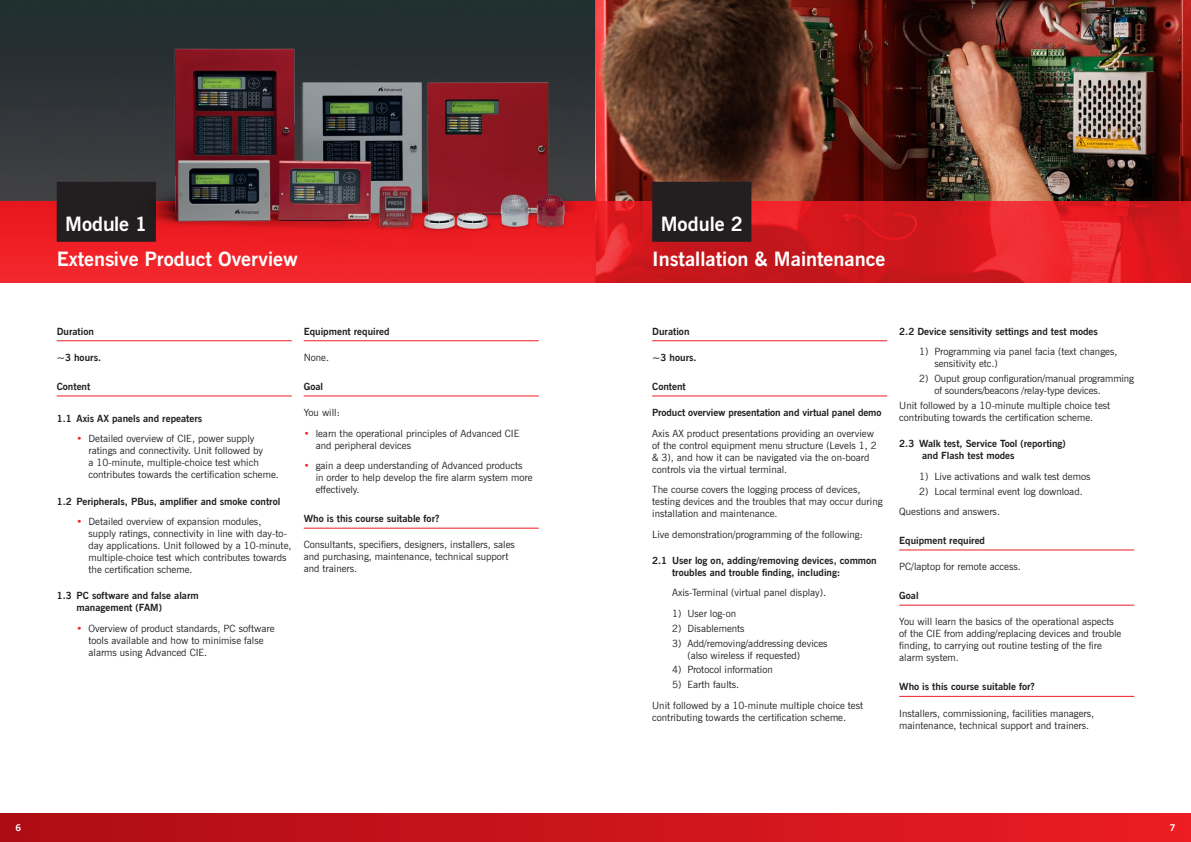
<style>
.page{position:relative;width:1191px;height:842px;background:#fff}
.page>*{position:absolute;margin:0;border:0;box-sizing:border-box;transform-origin:0 0}
.t1{font:700 20px "News Gothic BT";color:#fff}
.t2{font:10px/12px "News Gothic BT";color:#231f20}
.t3{font:700 10px/12px "News Gothic BT";color:#231f20}
.t4{font:700 9.4px "News Gothic BT";color:#fff}
.s1{color:#ee1d23}
</style>
<div class="page">
<img style="left:0;top:0;width:595px;height:201px">
<img style="left:595px;top:0;width:596px;height:201px">
<div style="left:0;top:201px;width:595px;height:82px;background:linear-gradient(to right,#f02329,#f2282e)"></div>
<svg style="left:595px;top:201px;width:596px;height:82px;background:#d81d22"></svg>
<div style="left:57px;top:182px;width:99px;height:60px;background:#231f20"></div>
<hr style="left:57px;top:340px;width:235px;height:1px;background:#ee1d23">
<hr style="left:57px;top:396px;width:235px;height:1px;background:#ee1d23">
<hr style="left:304px;top:340px;width:235px;height:1px;background:#ee1d23">
<hr style="left:304px;top:396px;width:235px;height:1px;background:#ee1d23">
<hr style="left:304px;top:528px;width:235px;height:1px;background:#ee1d23">
<div style="left:652px;top:182px;width:99px;height:60px;background:#231f20"></div>
<hr style="left:652px;top:340px;width:235px;height:1px;background:#ee1d23">
<hr style="left:652px;top:396px;width:235px;height:1px;background:#ee1d23">
<hr style="left:899px;top:550px;width:235px;height:1px;background:#ee1d23">
<hr style="left:899px;top:605px;width:235px;height:1px;background:#ee1d23">
<hr style="left:899px;top:696px;width:235px;height:1px;background:#ee1d23">
<div style="left:0;top:814px;width:1191px;height:28px;background:linear-gradient(to right,#ad0c14,#eb1c23)"></div>
<img style="left:110px;top:21px;width:485px;height:243px">
<p class="t1" style="left:65px;top:212px;width:84px">Module 1</p>
<p class="t1" style="left:57px;top:247px;width:243px">Extensive Product Overview</p>
<p class="t3" style="left:57px;top:325px;width:39px">Duration</p>
<p class="t3" style="left:57px;top:351px;width:46px">~3 hours.</p>
<p class="t3" style="left:57px;top:380px;width:35px">Content</p>
<p class="t3" style="left:57px;top:412px;width:147px">1.1 Axis AX panels and repeaters</p>
<p class="t2" style="left:88px;top:433px;width:192px;text-indent:-12px"><span class="s1">•</span> Detailed overview of CIE, power supply ratings and connectivity. Unit followed by<br>a 10-minute, multiple-choice test which contributes towards the certification scheme.</p>
<p class="t3" style="left:57px;top:495px;width:225px">1.2 Peripherals, PBus, amplifier and smoke control</p>
<p class="t2" style="left:88px;top:515px;width:204px;text-indent:-12px"><span class="s1">•</span> Detailed overview of expansion modules,<br>supply ratings, connectivity in line with day-to&shy;day applications. Unit followed by a 10-minute, multiple-choice test which contributes towards the certification scheme.</p>
<p class="t3" style="left:77px;top:590px;width:124px;text-indent:-20px">1.3 PC software and false alarm management (FAM)</p>
<p class="t2" style="left:88px;top:622px;width:187px;text-indent:-12px"><span class="s1">•</span> Overview of product standards, PC software tools available and how to minimise false alarms using Advanced CIE.</p>
<p class="t3" style="left:304px;top:325px;width:87px">Equipment required</p>
<p class="t2" style="left:304px;top:351px;width:27px">None.</p>
<p class="t3" style="left:304px;top:380px;width:21px">Goal</p>
<p class="t2" style="left:304px;top:407px;width:38px">You will:</p>
<p class="t2" style="left:316px;top:427px;width:205px;text-indent:-12px"><span class="s1">•</span> learn the operational principles of Advanced CIE and peripheral devices</p>
<p class="t2" style="left:316px;top:460px;width:218px;text-indent:-12px"><span class="s1">•</span> gain a deep understanding of Advanced products in order to help develop the fire alarm system more effectively.</p>
<p class="t3" style="left:304px;top:513px;width:137px">Who is this course suitable for?</p>
<p class="t2" style="left:304px;top:539px;width:213px">Consultants, specifiers, designers, installers, sales and purchasing, maintenance, technical support and trainers.</p>
<p class="t1" style="left:660px;top:212px;width:84px">Module 2</p>
<p class="t1" style="left:652px;top:247px;width:235px">Installation &amp; Maintenance</p>
<p class="t3" style="left:652px;top:325px;width:39px">Duration</p>
<p class="t3" style="left:652px;top:351px;width:46px">~3 hours.</p>
<p class="t3" style="left:652px;top:380px;width:35px">Content</p>
<p class="t3" style="left:652px;top:407px;width:231px">Product overview presentation and virtual panel demo</p>
<p class="t2" style="left:652px;top:427px;width:226px">Axis AX product presentations providing an overview of the control equipment menu structure (Levels 1, 2 &amp; 3), and how it can be navigated via the on-board controls via the virtual terminal.</p>
<p class="t2" style="left:652px;top:484px;width:232px">The course covers the logging process of devices, testing devices and the troubles that may occur during installation and maintenance.</p>
<p class="t2" style="left:652px;top:528px;width:212px">Live demonstration/programming of the following:</p>
<p class="t3" style="left:672px;top:554px;width:206px;text-indent:-20px">2.1 User log on, adding/removing devices, common troubles and trouble finding, including:</p>
<p class="t2" style="left:672px;top:587px;width:156px">Axis-Terminal (virtual panel display).</p>
<p class="t2" style="left:672px;top:607px;width:66px">1) User log-on</p>
<p class="t2" style="left:672px;top:622px;width:74px">2) Disablements</p>
<p class="t2" style="left:687px;top:637px;width:142px;text-indent:-15px">3) Add/removing/addressing devices (also wireless if requested)</p>
<p class="t2" style="left:672px;top:664px;width:102px">4) Protocol information</p>
<p class="t2" style="left:672px;top:679px;width:69px">5) Earth faults.</p>
<p class="t2" style="left:652px;top:699px;width:212px">Unit followed by a 10-minute multiple choice test contributing towards the certification scheme.</p>
<p class="t3" style="left:899px;top:325px;width:200px">2.2 Device sensitivity settings and test modes</p>
<p class="t2" style="left:934px;top:346px;width:184px;text-indent:-15px">1) Programming via panel facia (text changes, sensitivity etc.)</p>
<p class="t2" style="left:934px;top:373px;width:201px;text-indent:-15px">2) Ouput group configuration/manual programming of sounders/beacons /relay-type devices.</p>
<p class="t2" style="left:899px;top:399px;width:212px">Unit followed by a 10-minute multiple choice test contributing towards the certification scheme.</p>
<p class="t3" style="left:922px;top:438px;width:145px;text-indent:-23px">2.3 Walk test, Service Tool (reporting) and Flash test modes</p>
<p class="t2" style="left:919px;top:470px;width:173px">1) Live activations and walk test demos</p>
<p class="t2" style="left:919px;top:485px;width:165px">2) Local terminal event log download.</p>
<p class="t2" style="left:899px;top:505px;width:102px">Questions and answers.</p>
<p class="t3" style="left:899px;top:534px;width:87px">Equipment required</p>
<p class="t2" style="left:899px;top:561px;width:123px">PC/laptop for remote access.</p>
<p class="t3" style="left:899px;top:590px;width:21px">Goal</p>
<p class="t2" style="left:899px;top:616px;width:224px">You will learn the basics of the operational aspects of the CIE from adding/replacing devices and trouble finding, to carrying out routine testing of the fire alarm system.</p>
<p class="t3" style="left:899px;top:681px;width:137px">Who is this course suitable for?</p>
<p class="t2" style="left:899px;top:707px;width:196px">Installers, commissioning, facilities managers, maintenance, technical support and trainers.</p>
<p class="t4" style="left:15px;top:822px;width:7px">6</p>
<p class="t4" style="left:1169px;top:822px;width:7px">7</p>
</div>
